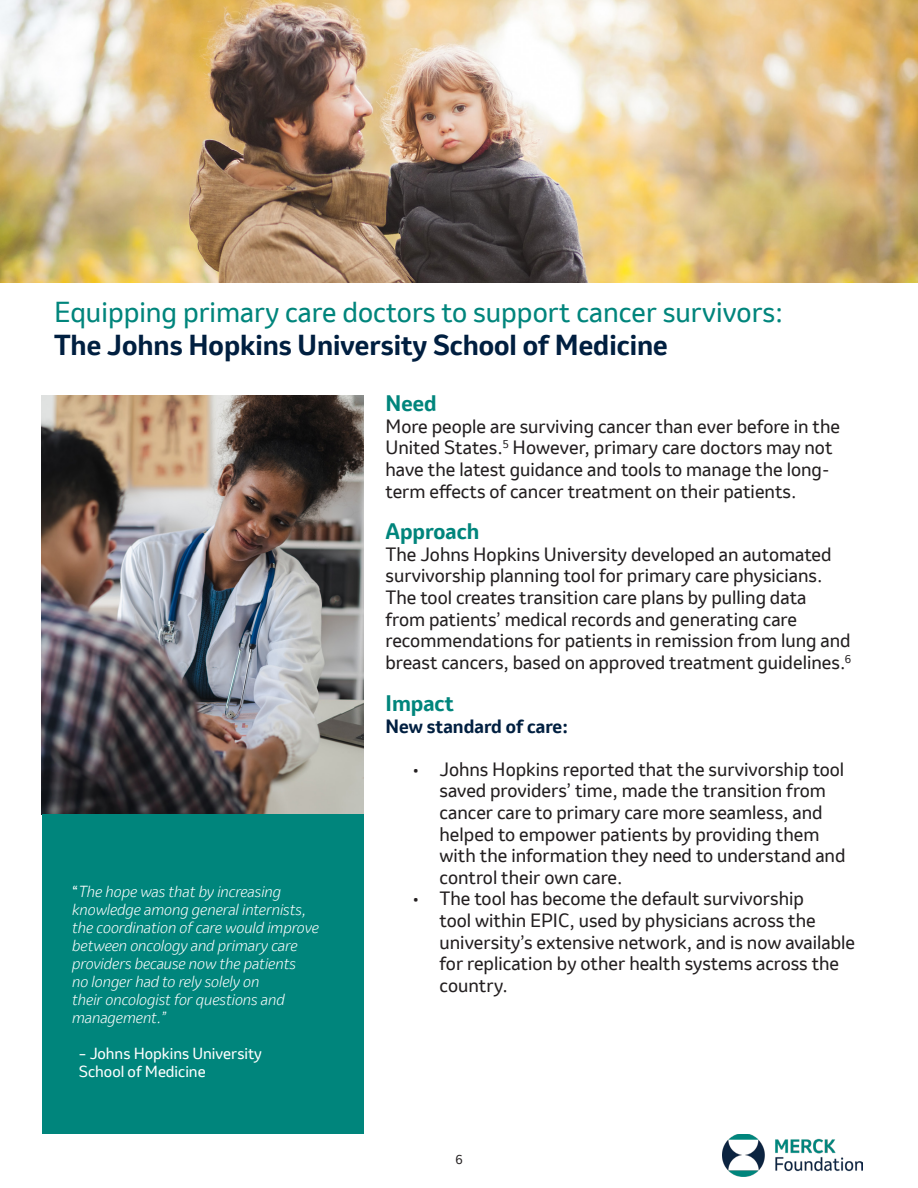
<style>
.page{position:relative;width:918px;height:1188px;background:#fff}
.page>*{position:absolute;margin:0;border:0;box-sizing:border-box;transform-origin:0 0}
.t1{font:27px/32.4px "Invention";color:#00857c}
.Paragraph_Style_1{font:700 21px "Invention";color:#00857c}
.Paragraph_Style_1-2{font:18px/21.6px "Invention";color:#231f20}
.Paragraph_Style_1-3{font:700 18px "Invention";color:#001f40}
.Paragraph_Style_1-4{font:italic 300 15px/18px "Invention";color:#fff}
.Paragraph_Style_1-5{font:15px "Invention";color:#fff}
.t2{font:12px "Invention";color:#231f20}
.s1{font-weight:700;color:#001f40}
.s2{font-weight:400;font-style:normal}
</style>
<div class="page">
<img style="left:722px;top:1134px;width:141px;height:43px">
<img style="left:0;top:0;width:918px;height:283px">
<img style="left:42px;top:395px;width:321px;height:419px">
<div style="left:42px;top:814px;width:321px;height:320px;background:#00857c"></div>
<p class="t1" style="left:54px;top:296px;width:731px">Equipping primary care doctors to support cancer survivors:<br><span class="s1">The Johns Hopkins University School of Medicine</span></p>
<p class="Paragraph_Style_1" style="left:386px;top:388px;width:53px">Need</p>
<p class="Paragraph_Style_1-2" style="left:386px;top:415px;width:456px">More people are surviving cancer than ever before in the United States.<sup>5</sup> However, primary care doctors may not have the latest guidance and tools to manage the long&shy;term effects of cancer treatment on their patients.</p>
<p class="Paragraph_Style_1" style="left:386px;top:516px;width:95px">Approach</p>
<p class="Paragraph_Style_1-2" style="left:386px;top:543px;width:467px">The Johns Hopkins University developed an automated survivorship planning tool for primary care physicians.<br>The tool creates transition care plans by pulling data<br>from patients’ medical records and generating care recommendations for patients in remission from lung and breast cancers, based on approved treatment guidelines.<sup>6</sup></p>
<p class="Paragraph_Style_1" style="left:386px;top:688px;width:70px">Impact</p>
<p class="Paragraph_Style_1-3" style="left:386px;top:713px;width:184px">New standard of care:</p>
<p class="Paragraph_Style_1-2" style="left:440px;top:758px;width:408px;text-indent:-27px">• Johns Hopkins reported that the survivorship tool saved providers’ time, made the transition from cancer care to primary care more seamless, and helped to empower patients by providing them with the information they need to understand and control their own care.</p>
<p class="Paragraph_Style_1-2" style="left:440px;top:888px;width:417px;text-indent:-27px">• The tool has become the default survivorship<br>tool within EPIC, used by physicians across the university’s extensive network, and is now available for replication by other health systems across the country.</p>
<p class="Paragraph_Style_1-4" style="left:72px;top:882px;width:248px"><span class="s2">“</span>The hope was that by increasing knowledge among general internists, the coordination of care would improve between oncology and primary care providers because now the patients<br>no longer had to rely solely on<br>their oncologist for questions and management.”</p>
<p class="Paragraph_Style_1-5" style="left:79px;top:1043px;width:184px">– Johns Hopkins University</p>
<p class="Paragraph_Style_1-5" style="left:79px;top:1061px;width:128px">School of Medicine</p>
<p class="t2" style="left:455px;top:1151px;width:9px">6</p>
</div>
